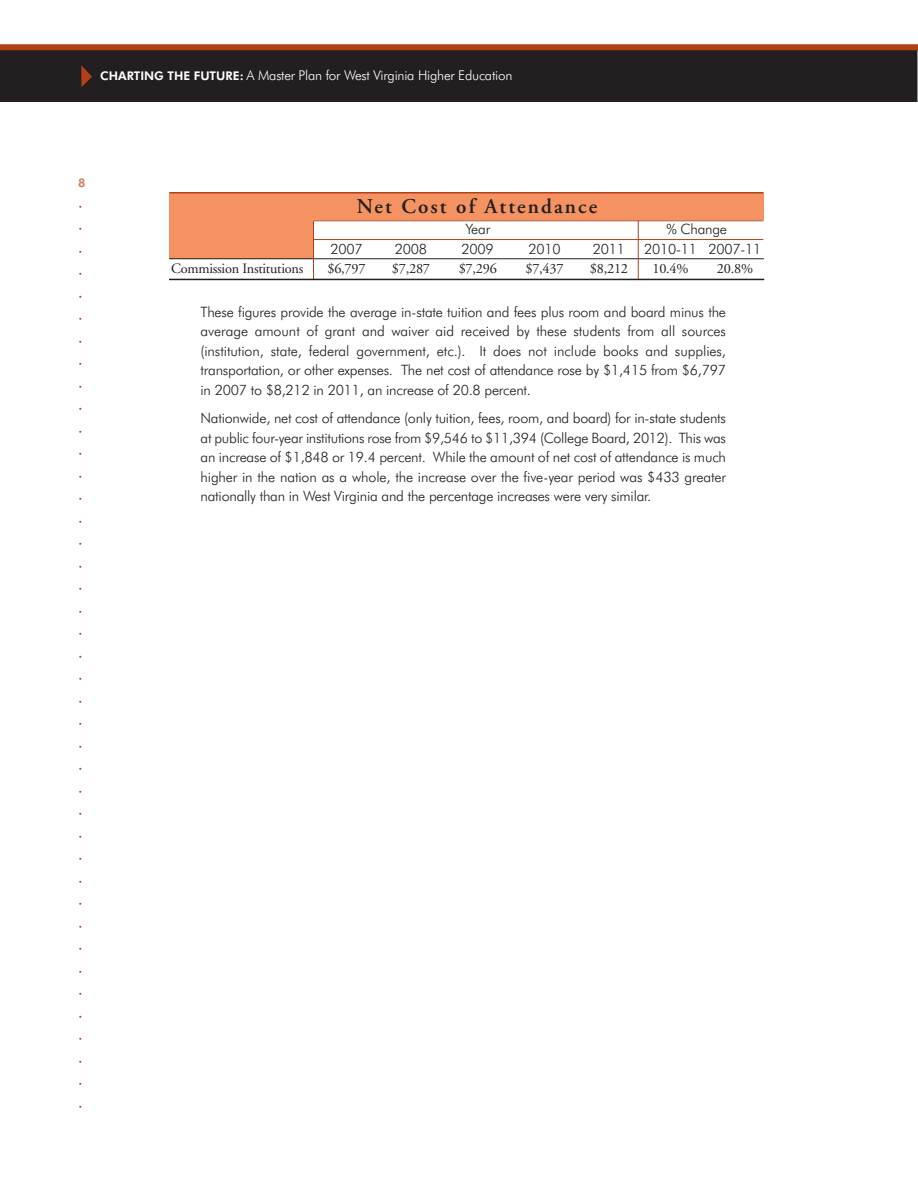
<style>
.page{position:relative;width:918px;height:1188px;background:#fff}
.page>*{position:absolute;margin:0;border:0;box-sizing:border-box;transform-origin:0 0}
.t1{font:600 21px "Adobe Garamond";letter-spacing:.1em;color:#231f20}
.t2{font:300 14.25px/19.5px "Futura BT";letter-spacing:-.015em;color:#231f20;text-align:justify}
.t3{font:14.25px "Adobe Garamond";letter-spacing:-.015em;color:#231f20}
.t4{font:300 13.5px "Futura BT";letter-spacing:-.015em;color:#fff}
.t5{font:800 12px "Futura BT";color:#ce815d}
.t6{font:9px "Helvetica";color:#b44018}
.s1{font-weight:800;font-size:12px}
</style>
<div class="page">
<div style="left:0;top:50px;width:918px;height:52px;background:#231f20"></div>
<svg style="left:81px;top:65px;width:11px;height:22px"></svg>
<div style="left:0;top:44px;width:918px;height:6px;background:#b44018"></div>
<div style="left:169px;top:193px;width:594px;height:65px;background:#f49361"></div>
<div style="left:313px;top:220px;width:451px;height:39px;background:#fff"></div>
<hr style="left:169px;top:192px;width:595px;height:2px;background:#b44018">
<hr style="left:169px;top:258px;width:595px;height:1px;background:#231f20">
<hr style="left:314px;top:239px;width:449px;height:1px;background:#b44018">
<hr style="left:314px;top:220px;width:450px;height:1px;background:#b44018">
<hr style="left:638px;top:220px;width:1px;height:59px;background:#b44018">
<hr style="left:313px;top:221px;width:1px;height:59px;background:#b44018">
<hr style="left:169px;top:279px;width:595px;height:1px;background:#231f20">
<p class="t4" style="left:100px;top:70px;width:414px"><span class="s1">CHARTING THE FUTURE:</span> A Master Plan for West Virginia Higher Education</p>
<p class="t5" style="left:78px;top:178px;width:9px">8</p>
<p class="t6" style="left:79px;top:201px;width:5px">•</p>
<p class="t6" style="left:79px;top:224px;width:5px">•</p>
<p class="t6" style="left:79px;top:246px;width:5px">•</p>
<p class="t6" style="left:79px;top:269px;width:5px">•</p>
<p class="t6" style="left:79px;top:291px;width:5px">•</p>
<p class="t6" style="left:79px;top:314px;width:5px">•</p>
<p class="t6" style="left:79px;top:336px;width:5px">•</p>
<p class="t6" style="left:79px;top:359px;width:5px">•</p>
<p class="t6" style="left:79px;top:381px;width:5px">•</p>
<p class="t6" style="left:79px;top:404px;width:5px">•</p>
<p class="t6" style="left:79px;top:426px;width:5px">•</p>
<p class="t6" style="left:79px;top:449px;width:5px">•</p>
<p class="t6" style="left:79px;top:471px;width:5px">•</p>
<p class="t6" style="left:79px;top:494px;width:5px">•</p>
<p class="t6" style="left:79px;top:516px;width:5px">•</p>
<p class="t6" style="left:79px;top:539px;width:5px">•</p>
<p class="t6" style="left:79px;top:561px;width:5px">•</p>
<p class="t6" style="left:79px;top:584px;width:5px">•</p>
<p class="t6" style="left:79px;top:606px;width:5px">•</p>
<p class="t6" style="left:79px;top:629px;width:5px">•</p>
<p class="t6" style="left:79px;top:651px;width:5px">•</p>
<p class="t6" style="left:79px;top:674px;width:5px">•</p>
<p class="t6" style="left:79px;top:696px;width:5px">•</p>
<p class="t6" style="left:79px;top:719px;width:5px">•</p>
<p class="t6" style="left:79px;top:741px;width:5px">•</p>
<p class="t6" style="left:79px;top:764px;width:5px">•</p>
<p class="t6" style="left:79px;top:786px;width:5px">•</p>
<p class="t6" style="left:79px;top:809px;width:5px">•</p>
<p class="t6" style="left:79px;top:831px;width:5px">•</p>
<p class="t6" style="left:79px;top:854px;width:5px">•</p>
<p class="t6" style="left:79px;top:876px;width:5px">•</p>
<p class="t6" style="left:79px;top:899px;width:5px">•</p>
<p class="t6" style="left:79px;top:921px;width:5px">•</p>
<p class="t6" style="left:79px;top:944px;width:5px">•</p>
<p class="t6" style="left:79px;top:966px;width:5px">•</p>
<p class="t6" style="left:79px;top:989px;width:5px">•</p>
<p class="t6" style="left:79px;top:1011px;width:5px">•</p>
<p class="t6" style="left:79px;top:1034px;width:5px">•</p>
<p class="t6" style="left:79px;top:1056px;width:5px">•</p>
<p class="t6" style="left:79px;top:1079px;width:5px">•</p>
<p class="t6" style="left:79px;top:1101px;width:5px">•</p>
<h1 class="t1" style="left:357px;top:198px;width:242px">Net Cost of Attendance</h1>
<p class="t2" style="left:465px;top:221px;width:26px">Year</p>
<p class="t2" style="left:667px;top:221px;width:62px">% Change</p>
<p class="t2" style="left:330px;top:240px;width:34px">2007</p>
<p class="t2" style="left:395px;top:240px;width:34px">2008</p>
<p class="t2" style="left:462px;top:240px;width:34px">2009</p>
<p class="t2" style="left:528px;top:240px;width:34px">2010</p>
<p class="t2" style="left:593px;top:240px;width:34px">2011</p>
<p class="t2" style="left:644px;top:240px;width:119px">2010-11 2007-11</p>
<p class="t3" style="left:171px;top:263px;width:134px">Commission Institutions</p>
<p class="t3" style="left:327px;top:263px;width:40px">$6,797</p>
<p class="t3" style="left:392px;top:263px;width:40px">$7,287</p>
<p class="t3" style="left:459px;top:263px;width:40px">$7,296</p>
<p class="t3" style="left:525px;top:263px;width:40px">$7,437</p>
<p class="t3" style="left:590px;top:263px;width:40px">$8,212</p>
<p class="t3" style="left:652px;top:263px;width:38px">10.4%</p>
<p class="t3" style="left:717px;top:263px;width:38px">20.8%</p>
<p class="t2" style="left:201px;top:303px;width:527px">These figures provide the average in-state tuition and fees plus room and board minus the average amount of grant and waiver aid received by these students from all sources (institution, state, federal government, etc.). It does not include books and supplies, transportation, or other expenses. The net cost of attendance rose by $1,415 from $6,797 in 2007 to $8,212 in 2011, an increase of 20.8 percent.</p>
<p class="t2" style="left:201px;top:410px;width:527px">Nationwide, net cost of attendance (only tuition, fees, room, and board) for in-state students at public four-year institutions rose from $9,546 to $11,394 (College Board, 2012). This was an increase of $1,848 or 19.4 percent. While the amount of net cost of attendance is much higher in the nation as a whole, the increase over the five-year period was $433 greater nationally than in West Virginia and the percentage increases were very similar.</p>
</div>
